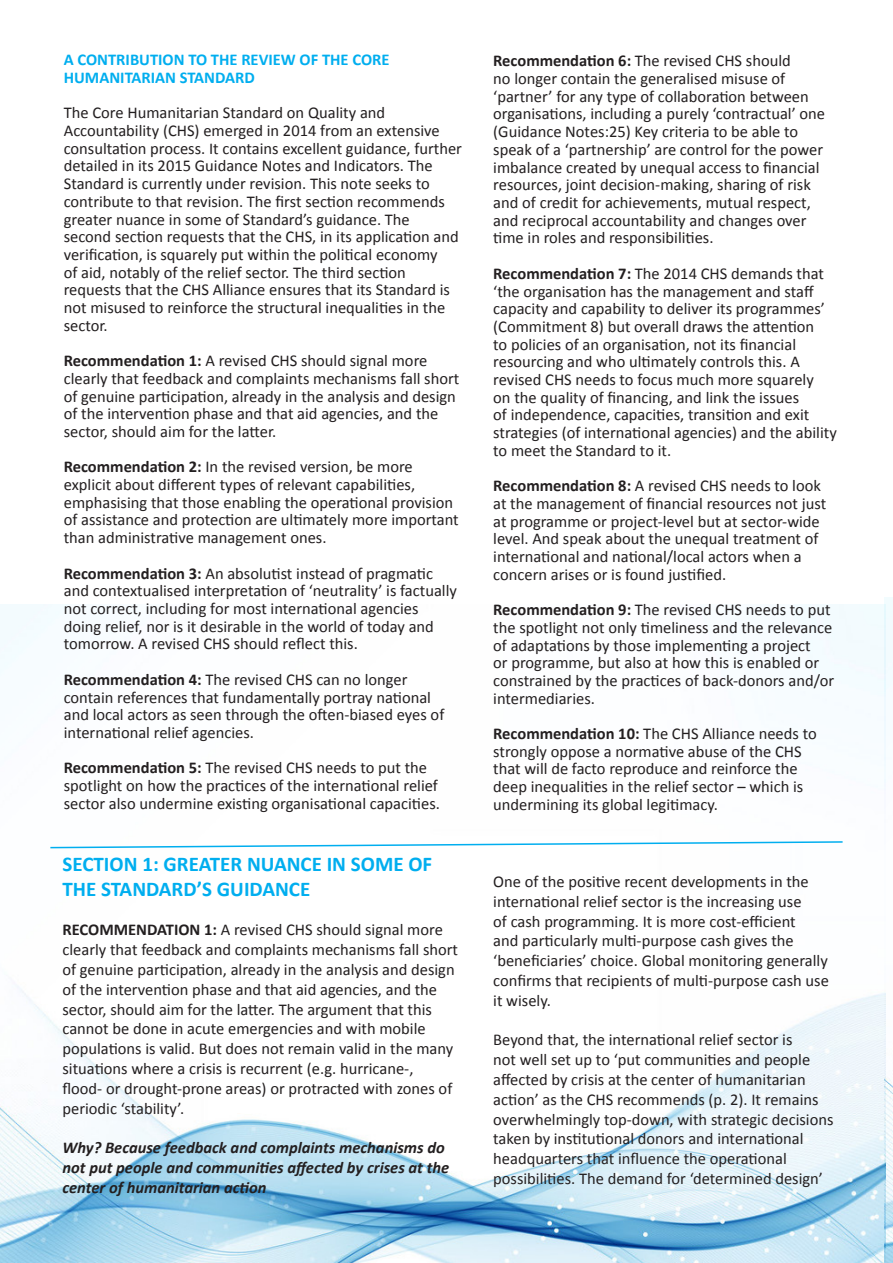
<style>
.page{position:relative;width:893px;height:1263px;background:#fff}
.page>*{position:absolute;margin:0;border:0;box-sizing:border-box;transform-origin:0 0}
.t1{font:700 21px/25.2px "Calibri";color:#00aeef}
.t2{font:16.5px/17.7px "Calibri";color:#231f20}
.t3{font:italic 700 16.5px/19.8px "Calibri";color:#231f20}
.t4{font:700 16.5px/17.7px "Calibri";color:#00aeef}
.s1{font-weight:700}
</style>
<div class="page">
<img style="left:0;top:604px;width:884px;height:659px">
<svg style="left:49px;top:840px;width:795px;height:9px"></svg>
<img style="left:884px;top:597px;width:9px;height:666px">
<p class="t4" style="left:64px;top:50px;width:327px">A CONTRIBUTION TO THE REVIEW OF THE CORE<br>HUMANITARIAN STANDARD</p>
<p class="t2" style="left:64px;top:103px;width:400px">The Core Humanitarian Standard on Quality and Accountability (CHS) emerged in 2014 from an extensive consultation process. It contains excellent guidance, further detailed in its 2015 Guidance Notes and Indicators. The Standard is currently under revision. This note seeks to contribute to that revision. The first section recommends greater nuance in some of Standard’s guidance. The<br>second section requests that the CHS, in its application and verification, is squarely put within the political economy<br>of aid, notably of the relief sector. The third section requests that the CHS Alliance ensures that its Standard is not misused to reinforce the structural inequalities in the sector.</p>
<p class="t2" style="left:64px;top:351px;width:397px"><span class="s1">Recommendation 1:</span> A revised CHS should signal more clearly that feedback and complaints mechanisms fall short of genuine participation, already in the analysis and design of the intervention phase and that aid agencies, and the sector, should aim for the latter.</p>
<p class="t2" style="left:64px;top:457px;width:397px"><span class="s1">Recommendation 2:</span> In the revised version, be more explicit about different types of relevant capabilities, emphasising that those enabling the operational provision of assistance and protection are ultimately more important than administrative management ones.</p>
<p class="t2" style="left:64px;top:563px;width:395px"><span class="s1">Recommendation 3:</span> An absolutist instead of pragmatic and contextualised interpretation of ‘neutrality’ is factually not correct, including for most international agencies doing relief, nor is it desirable in the world of today and tomorrow. A revised CHS should reflect this.</p>
<p class="t2" style="left:64px;top:670px;width:382px"><span class="s1">Recommendation 4:</span> The revised CHS can no longer contain references that fundamentally portray national and local actors as seen through the often-biased eyes of international relief agencies.</p>
<p class="t2" style="left:64px;top:758px;width:378px"><span class="s1">Recommendation 5:</span> The revised CHS needs to put the spotlight on how the practices of the international relief sector also undermine existing organisational capacities.</p>
<p class="t1" style="left:63px;top:850px;width:371px">SECTION 1: GREATER NUANCE IN SOME OF<br>THE STANDARD’S GUIDANCE</p>
<p class="t2" style="left:63px;top:919px;width:397px;line-height:19.8px"><span class="s1">RECOMMENDATION 1:</span> A revised CHS should signal more clearly that feedback and complaints mechanisms fall short of genuine participation, already in the analysis and design of the intervention phase and that aid agencies, and the sector, should aim for the latter. The argument that this cannot be done in acute emergencies and with mobile populations is valid. But does not remain valid in the many situations where a crisis is recurrent (e.g. hurricane-,<br>flood- or drought-prone areas) or protracted with zones of periodic ‘stability’.</p>
<p class="t3" style="left:63px;top:1137px;width:388px">Why? Because feedback and complaints mechanisms do not put people and communities affected by crises at the center of humanitarian action</p>
<p class="t2" style="left:493px;top:51px;width:333px"><span class="s1">Recommendation 6:</span> The revised CHS should<br>no longer contain the generalised misuse of ‘partner’ for any type of collaboration between organisations, including a purely ‘contractual’ one (Guidance Notes:25) Key criteria to be able to speak of a ‘partnership’ are control for the power imbalance created by unequal access to financial resources, joint decision-making, sharing of risk and of credit for achievements, mutual respect, and reciprocal accountability and changes over time in roles and responsibilities.</p>
<p class="t2" style="left:493px;top:264px;width:345px"><span class="s1">Recommendation 7:</span> The 2014 CHS demands that ‘the organisation has the management and staff capacity and capability to deliver its programmes’ (Commitment 8) but overall draws the attention<br>to policies of an organisation, not its financial resourcing and who ultimately controls this. A revised CHS needs to focus much more squarely<br>on the quality of financing, and link the issues<br>of independence, capacities, transition and exit strategies (of international agencies) and the ability to meet the Standard to it.</p>
<p class="t2" style="left:493px;top:476px;width:334px"><span class="s1">Recommendation 8:</span> A revised CHS needs to look at the management of financial resources not just at programme or project-level but at sector-wide level. And speak about the unequal treatment of international and national/local actors when a concern arises or is found justified.</p>
<p class="t2" style="left:493px;top:600px;width:339px"><span class="s1">Recommendation 9:</span> The revised CHS needs to put</p>
<p class="t2" style="left:493px;top:618px;width:342px">the spotlight not only timeliness and the relevance of adaptations by those implementing a project<br>or programme, but also at how this is enabled or constrained by the practices of back-donors and/or intermediaries.</p>
<p class="t2" style="left:493px;top:724px;width:325px"><span class="s1">Recommendation 10:</span> The CHS Alliance needs to strongly oppose a normative abuse of the CHS that will de facto reproduce and reinforce the deep inequalities in the relief sector – which is undermining its global legitimacy.</p>
<p class="t2" style="left:493px;top:871px;width:337px;line-height:19.8px">One of the positive recent developments in the international relief sector is the increasing use<br>of cash programming. It is more cost-efficient<br>and particularly multi-purpose cash gives the ‘beneficiaries’ choice. Global monitoring generally confirms that recipients of multi-purpose cash use it wisely.</p>
<p class="t2" style="left:493px;top:1029px;width:342px;line-height:19.8px">Beyond that, the international relief sector is<br>not well set up to ‘put communities and people affected by crisis at the center of humanitarian action’ as the CHS recommends (p. 2). It remains overwhelmingly top-down, with strategic decisions taken by institutional donors and international headquarters that influence the operational possibilities. The demand for ‘determined design’</p>
</div>
